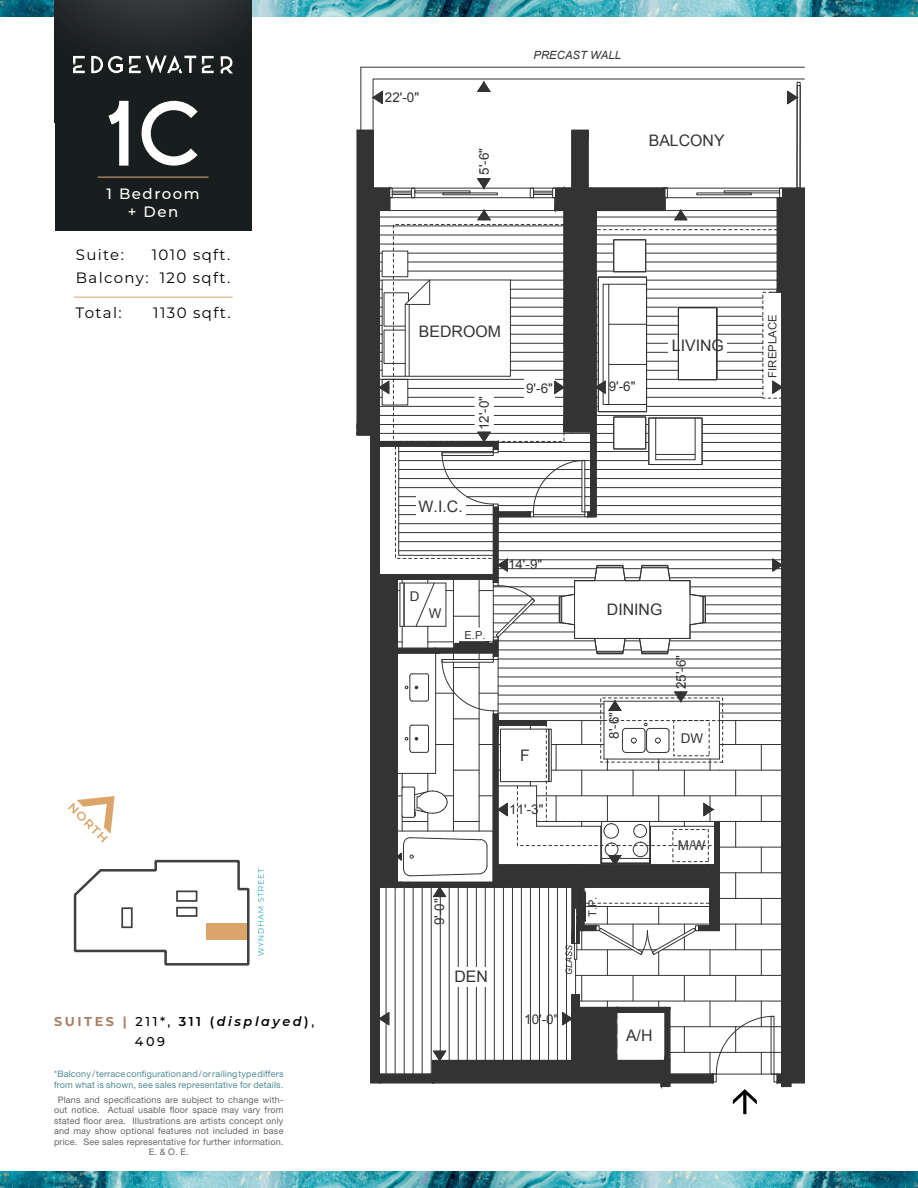
<style>
.page{position:relative;width:918px;height:1188px;background:#fff}
.page>*{position:absolute;margin:0;border:0;box-sizing:border-box;transform-origin:0 0}
.t1{font:15.9px "Arial";color:#000}
.t2{font:15px/22.5px "Montserrat";letter-spacing:.09em;color:#000;text-align:right}
.t3{font:500 15px/18px "Montserrat";letter-spacing:.1em;color:#fff;text-align:center}
.t4{font:13.5px "Arial";color:#000}
.t5{font:500 12.9px/19.5px "Montserrat";color:#000}
.t6{font:italic 11.4px "Arial";color:#000}
.t7{font:11.4px "Arial";color:#000}
.t8{font:11.1px "Arial";color:#000}
.t9{font:9px/10.5px "Helvetica Neue";letter-spacing:.02em;color:#636466;text-align:center}
.t10{font:9px/10.5px "Helvetica Neue";letter-spacing:.02em;color:#4f8993}
.t11{font:italic 9px "Arial";color:#000}
.s1{font-weight:700;color:#a97f66}
.s2{font-weight:600}
.s3{font-weight:600;font-style:italic}
</style>
<div class="page">
<img style="left:0;top:1171px;width:918px;height:17px">
<img style="left:0;top:0;width:918px;height:17px">
<div style="left:55px;top:0;width:197px;height:231px;background:#181e1e"></div>
<div style="left:55px;top:0;width:197px;height:123px;background:linear-gradient(to bottom,#2a2e2e,#121819)"></div>
<svg style="left:91px;top:56px;width:32px;height:17px"></svg>
<svg style="left:221px;top:56px;width:12px;height:17px"></svg>
<svg style="left:73px;top:56px;width:12px;height:17px"></svg>
<svg style="left:129px;top:55px;width:67px;height:19px"></svg>
<svg style="left:202px;top:56px;width:12px;height:17px"></svg>
<hr style="left:74px;top:297px;width:159px;height:1px;background:#dba56a">
<svg style="left:357px;top:66px;width:448px;height:1049px"></svg>
<hr style="left:98px;top:177px;width:110px;height:1px;background:#dba56a">
<svg style="left:108px;top:101px;width:21px;height:65px"></svg>
<svg style="left:142px;top:101px;width:56px;height:65px"></svg>
<svg style="left:258px;top:869px;width:6px;height:87px"></svg>
<svg style="left:73px;top:859px;width:177px;height:107px"></svg>
<svg style="left:68px;top:796px;width:47px;height:47px"></svg>
<h2 class="t3" style="left:107px;top:184px;width:95px">1 Bedroom + Den</h2>
<h2 class="t2" style="left:76px;top:243px;width:156px">1010 sqft.<br>Balcony: 120 sqft.</h2>
<h2 class="t2" style="left:76px;top:301px;width:48px">Total:</h2>
<h2 class="t2" style="left:153px;top:301px;width:79px">1130 sqft.</h2>
<h2 class="t2" style="left:76px;top:243px;width:50px">Suite:</h2>
<h3 class="t5" style="left:135px;top:1011px;width:181px;text-indent:-81px"><span class="s1">SUITES |</span> 211*, <span class="s2">311 (</span><span class="s3">displayed</span><span class="s2">)</span>,<br>409</h3>
<p class="t10" style="left:54px;top:1069px;width:231px">*Balcony / terrace configuration and / or railing type differs from what is shown, see sales representative for details.</p>
<p class="t9" style="left:54px;top:1094px;width:231px">Plans and specifications are subject to change with&shy;out notice. Actual usable floor space may vary from stated floor area. Illustrations are artists concept only and may show optional features not included in base price. See sales representative for further information.<br>E. &amp; O. E.</p>
<h3 class="t4" style="left:385px;top:88px;width:36px">22'-0"</h3>
<h3 class="t4" style="left:475px;top:175px;width:28px;rotate:-90deg">5'-6"</h3>
<p class="t6" style="left:534px;top:48px;width:89px">PRECAST WALL</p>
<h1 class="t1" style="left:649px;top:130px;width:77px">BALCONY</h1>
<h1 class="t1" style="left:419px;top:321px;width:84px">BEDROOM</h1>
<h3 class="t4" style="left:475px;top:430px;width:36px;rotate:-90deg">12'-0"</h3>
<h3 class="t4" style="left:526px;top:380px;width:28px">9'-6"</h3>
<h3 class="t4" style="left:609px;top:378px;width:28px">9'-6"</h3>
<h1 class="t1" style="left:672px;top:335px;width:54px">LIVING</h1>
<h1 class="t1" style="left:419px;top:496px;width:46px">W.I.C.</h1>
<h3 class="t4" style="left:410px;top:587px;width:11px">D</h3>
<h3 class="t4" style="left:429px;top:604px;width:14px">W</h3>
<p class="t8" style="left:465px;top:628px;width:22px">E.P.</p>
<h3 class="t4" style="left:430px;top:925px;width:28px;rotate:-90deg">9'-0"</h3>
<h1 class="t1" style="left:454px;top:966px;width:35px">DEN</h1>
<h3 class="t4" style="left:508px;top:556px;width:36px">14'-9"</h3>
<h1 class="t1" style="left:520px;top:745px;width:11px">F</h1>
<h3 class="t4" style="left:509px;top:800px;width:36px">11'-3"</h3>
<h1 class="t1" style="left:607px;top:599px;width:57px">DINING</h1>
<h3 class="t4" style="left:605px;top:739px;width:28px;rotate:-90deg">8'-6"</h3>
<h3 class="t4" style="left:672px;top:689px;width:36px;rotate:-90deg">25'-6"</h3>
<h3 class="t4" style="left:681px;top:729px;width:24px">DW</h3>
<h3 class="t4" style="left:678px;top:836px;width:29px">M/W</h3>
<p class="t11" style="left:563px;top:975px;width:31px;rotate:-90deg">GLASS</p>
<h3 class="t4" style="left:524px;top:1010px;width:36px">10'-0"</h3>
<p class="t8" style="left:585px;top:917px;width:22px;rotate:-90deg">T.P.</p>
<h1 class="t1" style="left:626px;top:1025px;width:28px">A/H</h1>
<p class="t7" style="left:765px;top:378px;width:65px;rotate:-90deg">FIREPLACE</p>
</div>
